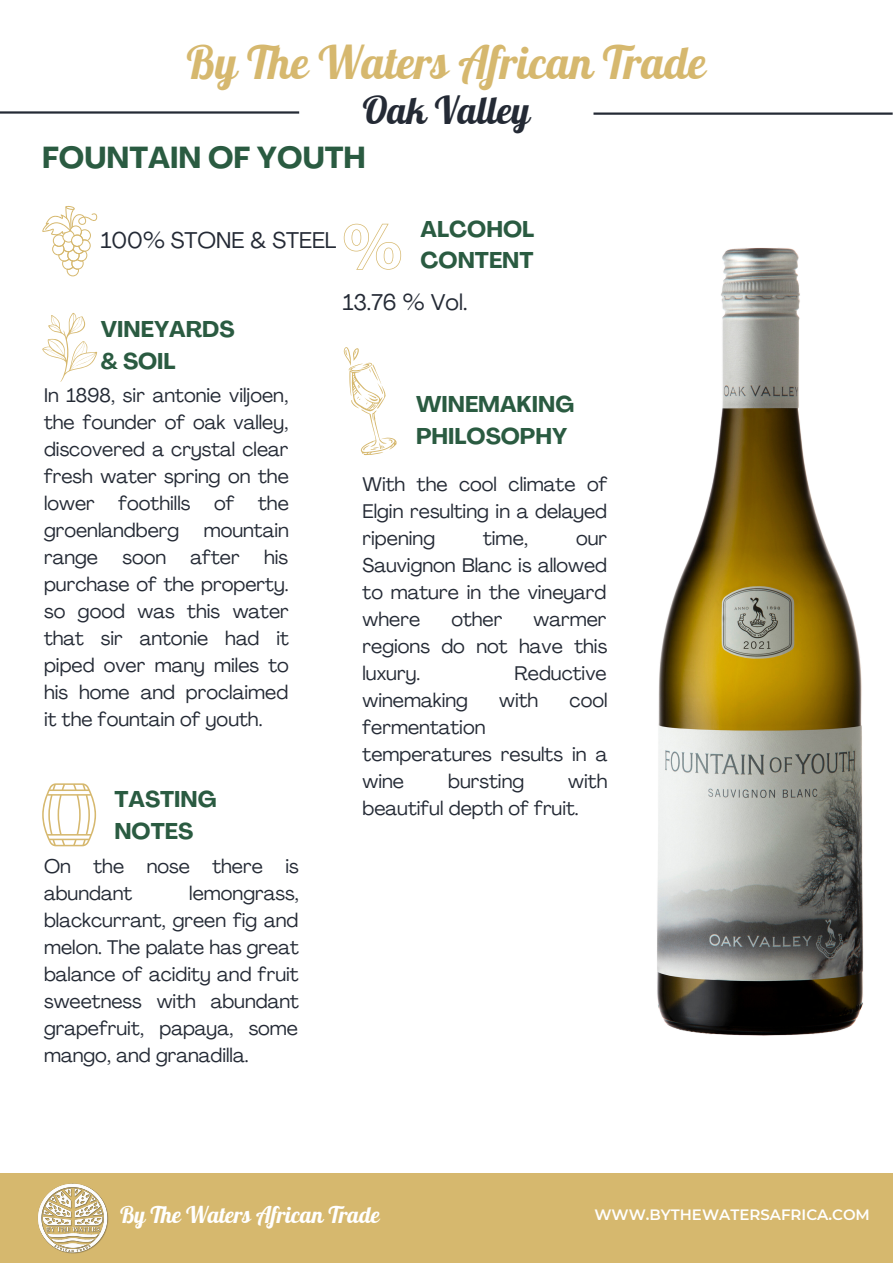
<style>
.page{position:relative;width:893px;height:1264px;background:#fff}
.page>*{position:absolute;margin:0;border:0;box-sizing:border-box;transform-origin:0 0}
.t1{font:45px "Lobster";color:#d6b86e}
.t2{font:37.5px "Lobster";color:#242a35}
.t3{font:700 30px "Agrandir";color:#2a5b41}
.t4{font:700 22.5px/31.5px "Agrandir";color:#2a5b41}
.t5{font:22.5px "Agrandir";color:#242a35}
.t6{font:22.5px "Lobster";color:#fff}
.t7{font:19.5px/27px "Agrandir";color:#242a35;text-align:justify}
.t8{font:600 15px "Montserrat";color:#fff}
</style>
<div class="page">
<svg style="left:42px;top:206px;width:55px;height:70px"></svg>
<svg style="left:42px;top:312px;width:55px;height:70px"></svg>
<div style="left:0;top:1173px;width:892px;height:89px;background:#d6b86e"></div>
<img style="left:38px;top:1183px;width:71px;height:71px">
<svg style="left:344px;top:224px;width:57px;height:46px"></svg>
<hr style="left:0;top:111px;width:299px;height:3px;background:#242a35">
<svg style="left:42px;top:783px;width:54px;height:63px"></svg>
<hr style="left:593px;top:112px;width:299px;height:3px;background:#242a35">
<svg style="left:344px;top:347px;width:52px;height:108px"></svg>
<img style="left:657px;top:247px;width:207px;height:789px">
<p class="t1" style="left:186px;top:34px;width:521px">By The Waters African Trade</p>
<p class="t2" style="left:362px;top:86px;width:169px">Oak Valley</p>
<p class="t3" style="left:42px;top:145px;width:325px">FOUNTAIN OF YOUTH</p>
<p class="t5" style="left:101px;top:231px;width:237px">100% STONE &amp; STEEL</p>
<p class="t4" style="left:420px;top:215px;width:115px">ALCOHOL</p>
<p class="t4" style="left:420px;top:247px;width:114px">CONTENT</p>
<p class="t4" style="left:101px;top:315px;width:135px">VINEYARDS</p>
<p class="t4" style="left:101px;top:347px;width:76px">&amp; SOIL</p>
<p class="t7" style="left:44px;top:384px;width:246px">In 1898, sir antonie viljoen, the founder of oak valley, discovered a crystal clear fresh water spring on the lower foothills of the groenlandberg</p>
<p class="t7" style="left:204px;top:518px;width:87px">mountain</p>
<p class="t7" style="left:44px;top:545px;width:55px">range</p>
<p class="t7" style="left:122px;top:545px;width:45px">soon</p>
<p class="t7" style="left:191px;top:545px;width:50px">after</p>
<p class="t7" style="left:44px;top:545px;width:246px;text-indent:220px">his purchase of the property. so good was this water that sir antonie had it piped over many miles to his home and proclaimed it the fountain of youth.</p>
<p class="t4" style="left:114px;top:785px;width:104px">TASTING<br>NOTES</p>
<p class="t7" style="left:44px;top:854px;width:256px">On the nose there is abundant</p>
<p class="t7" style="left:44px;top:881px;width:256px;text-indent:145px">lemongrass, blackcurrant, green fig and melon. The palate has great balance of acidity and fruit sweetness with abundant grapefruit, papaya, some mango, and granadilla.</p>
<p class="t5" style="left:343px;top:293px;width:126px">13.76 % Vol.</p>
<p class="t4" style="left:416px;top:391px;width:160px">WINEMAKING<br>PHILOSOPHY</p>
<p class="t7" style="left:362px;top:472px;width:246px">With the cool climate of Elgin resulting in a delayed ripening</p>
<p class="t7" style="left:483px;top:526px;width:46px">time,</p>
<p class="t7" style="left:362px;top:526px;width:246px;text-indent:213px">our Sauvignon Blanc is allowed to mature in the vineyard where</p>
<p class="t7" style="left:451px;top:607px;width:53px">other</p>
<p class="t7" style="left:362px;top:607px;width:246px;text-indent:171px">warmer regions do not have this luxury.</p>
<p class="t7" style="left:514px;top:661px;width:94px">Reductive</p>
<p class="t7" style="left:362px;top:688px;width:107px">winemaking</p>
<p class="t7" style="left:499px;top:688px;width:41px">with</p>
<p class="t7" style="left:569px;top:688px;width:39px">cool</p>
<p class="t7" style="left:362px;top:715px;width:246px;text-align:left">fermentation temperatures results in a wine</p>
<p class="t7" style="left:362px;top:769px;width:246px;text-indent:206px">with beautiful depth of fruit.</p>
<p class="t7" style="left:448px;top:769px;width:77px">bursting</p>
<p class="t6" style="left:120px;top:1200px;width:261px">By The Waters African Trade</p>
<p class="t8" style="left:594px;top:1204px;width:277px">WWW.BYTHEWATERSAFRICA.COM</p>
</div>
